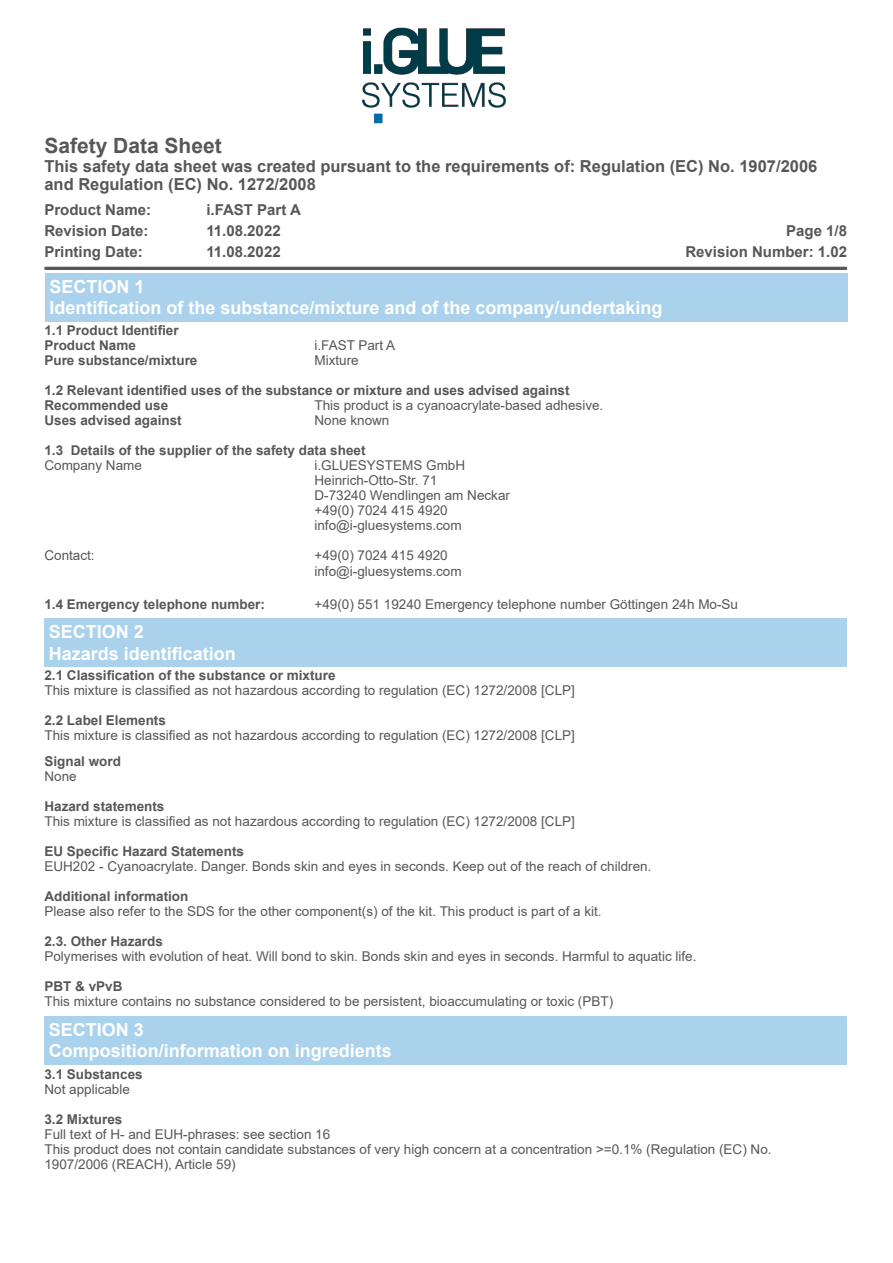
<style>
.page{position:relative;width:893px;height:1263px;background:#fff}
.page>*{position:absolute;margin:0;border:0;box-sizing:border-box;transform-origin:0 0}
.t1{font:700 21px "Arial";color:#575756}
.t2{font:700 18px/21.6px "Arial";color:#fff}
.t3{font:700 16.5px/18px "Arial";color:#575756}
.t4{font:700 15px "Arial";color:#575756}
.t5{font:13.5px/15px "Arial";color:#575756}
.t6{font:700 13.5px/15px "Arial";color:#575756}
</style>
<div class="page">
<img style="left:362px;top:27px;width:144px;height:97px">
<hr style="left:46px;top:267px;width:800px;height:3px;background:#575756">
<div style="left:45px;top:273px;width:803px;height:49px;background:#aad2ed"></div>
<div style="left:44px;top:618px;width:803px;height:49px;background:#aad2ed"></div>
<div style="left:44px;top:1016px;width:803px;height:49px;background:#aad2ed"></div>
<h1 class="t1" style="left:44px;top:131px;width:179px">Safety Data Sheet</h1>
<p class="t3" style="left:44px;top:157px;width:774px">This safety data sheet was created pursuant to the requirements of: Regulation (EC) No. 1907/2006 and Regulation (EC) No. 1272/2008</p>
<p class="t4" style="left:44px;top:199px;width:108px">Product Name:</p>
<p class="t4" style="left:206px;top:199px;width:96px">i.FAST Part A</p>
<p class="t4" style="left:44px;top:220px;width:106px">Revision Date:</p>
<p class="t4" style="left:206px;top:220px;width:76px">11.08.2022</p>
<p class="t4" style="left:786px;top:220px;width:62px">Page 1/8</p>
<p class="t4" style="left:44px;top:241px;width:100px">Printing Date:</p>
<p class="t4" style="left:206px;top:241px;width:76px">11.08.2022</p>
<p class="t4" style="left:685px;top:241px;width:163px">Revision Number: 1.02</p>
<h2 class="t2" style="left:49px;top:276px;width:615px">SECTION 1<br>Identification of the substance/mixture and of the company/undertaking</h2>
<p class="t6" style="left:44px;top:323px;width:136px">1.1 Product Identifier<br>Product Name</p>
<p class="t5" style="left:314px;top:338px;width:82px">i.FAST Part A</p>
<p class="t6" style="left:44px;top:353px;width:155px">Pure substance/mixture</p>
<p class="t5" style="left:314px;top:353px;width:46px">Mixture</p>
<p class="t6" style="left:44px;top:383px;width:527px">1.2 Relevant identified uses of the substance or mixture and uses advised against<br>Recommended use</p>
<p class="t5" style="left:314px;top:398px;width:290px">This product is a cyanoacrylate-based adhesive.</p>
<p class="t6" style="left:44px;top:413px;width:139px">Uses advised against</p>
<p class="t5" style="left:314px;top:413px;width:77px">None known</p>
<p class="t6" style="left:44px;top:443px;width:323px">1.3 Details of the supplier of the safety data sheet</p>
<p class="t5" style="left:44px;top:458px;width:99px">Company Name</p>
<p class="t5" style="left:314px;top:458px;width:197px">i.GLUESYSTEMS GmbH<br>Heinrich-Otto-Str. 71<br>D-73240 Wendlingen am Neckar +49(0) 7024 415 4920 info@i-gluesystems.com</p>
<p class="t5" style="left:44px;top:548px;width:52px">Contact:</p>
<p class="t5" style="left:314px;top:547px;width:149px;line-height:16.5px">+49(0) 7024 415 4920 info@i-gluesystems.com</p>
<p class="t6" style="left:44px;top:597px;width:222px">1.4 Emergency telephone number:</p>
<p class="t5" style="left:314px;top:597px;width:425px">+49(0) 551 19240 Emergency telephone number Göttingen 24h Mo-Su</p>
<h2 class="t2" style="left:49px;top:621px;width:189px">SECTION 2<br>Hazards identification</h2>
<p class="t6" style="left:44px;top:668px;width:293px">2.1 Classification of the substance or mixture</p>
<p class="t5" style="left:44px;top:683px;width:532px">This mixture is classified as not hazardous according to regulation (EC) 1272/2008 [CLP]</p>
<p class="t6" style="left:44px;top:713px;width:123px">2.2 Label Elements</p>
<p class="t5" style="left:44px;top:728px;width:532px">This mixture is classified as not hazardous according to regulation (EC) 1272/2008 [CLP]</p>
<p class="t6" style="left:44px;top:754px;width:78px">Signal word</p>
<p class="t5" style="left:44px;top:769px;width:34px">None</p>
<p class="t6" style="left:44px;top:799px;width:122px">Hazard statements</p>
<p class="t5" style="left:44px;top:814px;width:532px">This mixture is classified as not hazardous according to regulation (EC) 1272/2008 [CLP]</p>
<p class="t6" style="left:44px;top:844px;width:201px">EU Specific Hazard Statements</p>
<p class="t5" style="left:44px;top:859px;width:609px">EUH202 - Cyanoacrylate. Danger. Bonds skin and eyes in seconds. Keep out of the reach of children.</p>
<p class="t6" style="left:44px;top:889px;width:146px">Additional information</p>
<p class="t5" style="left:44px;top:904px;width:559px">Please also refer to the SDS for the other component(s) of the kit. This product is part of a kit.</p>
<p class="t6" style="left:44px;top:934px;width:120px">2.3. Other Hazards</p>
<p class="t5" style="left:44px;top:949px;width:654px">Polymerises with evolution of heat. Will bond to skin. Bonds skin and eyes in seconds. Harmful to aquatic life.</p>
<p class="t6" style="left:44px;top:979px;width:80px">PBT &amp; vPvB</p>
<p class="t5" style="left:44px;top:994px;width:570px">This mixture contains no substance considered to be persistent, bioaccumulating or toxic (PBT)</p>
<h2 class="t2" style="left:49px;top:1019px;width:345px">SECTION 3<br>Composition/information on ingredients</h2>
<p class="t6" style="left:44px;top:1067px;width:100px">3.1 Substances</p>
<p class="t5" style="left:44px;top:1082px;width:87px">Not applicable</p>
<p class="t6" style="left:44px;top:1112px;width:80px">3.2 Mixtures</p>
<p class="t5" style="left:44px;top:1127px;width:729px">Full text of H- and EUH-phrases: see section 16<br>This product does not contain candidate substances of very high concern at a concentration &gt;=0.1% (Regulation (EC) No.<br>1907/2006 (REACH), Article 59)</p>
</div>
